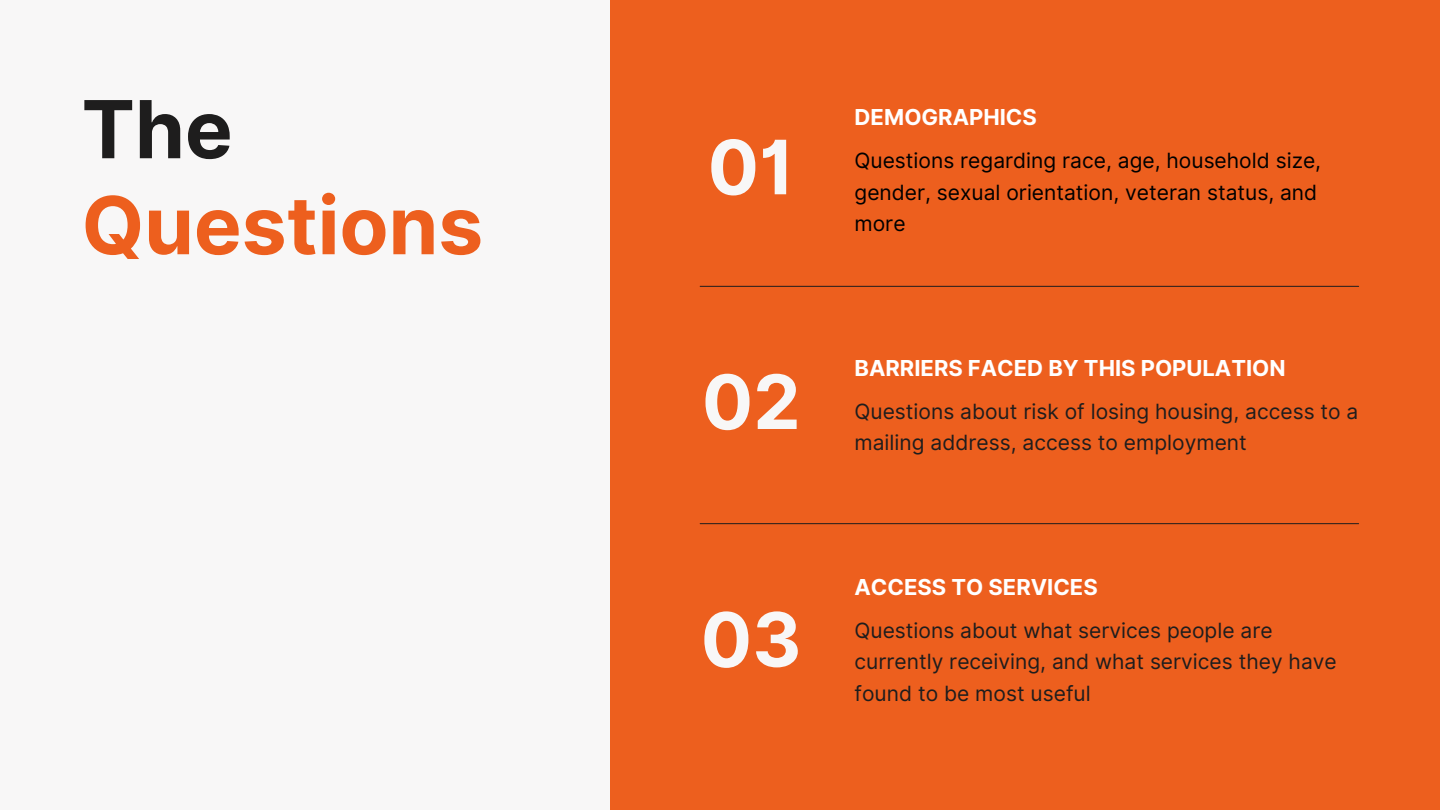
<style>
.page{position:relative;width:1440px;height:810px;background:#ed5f1e}
.page>*{position:absolute;margin:0;border:0;box-sizing:border-box;transform-origin:0 0}
.t1{font:700 80px "Inter";color:#ed5f1e}
.t2{font:700 80px "Inter";color:#1e1d1d}
.t3{font:700 75px "Inter";color:#f8f7f7}
.t4{font:700 22px "Inter";color:#fff}
.t5{font:21px/31.5px "Inter";color:#1e1d1d}
.t6{font:21px/31.5px "Inter";color:#000}
</style>
<div class="page">
<div style="left:0;top:0;width:610px;height:810px;background:#f8f7f7"></div>
<hr style="left:700px;top:286px;width:659px;height:1px;background:#1e1d1d">
<hr style="left:700px;top:523px;width:659px;height:1px;background:#1e1d1d">
<h1 class="t2" style="left:82px;top:81px;width:153px">The</h1>
<h1 class="t1" style="left:82px;top:177px;width:403px">Questions</h1>
<h2 class="t3" style="left:708px;top:122px;width:89px">01</h2>
<h2 class="t3" style="left:702px;top:357px;width:100px">02</h2>
<h2 class="t3" style="left:701px;top:595px;width:103px">03</h2>
<p class="t4" style="left:855px;top:104px;width:184px">DEMOGRAPHICS</p>
<p class="t6" style="left:855px;top:145px;width:468px">Questions regarding race, age, household size, gender, sexual orientation, veteran status, and more</p>
<p class="t4" style="left:855px;top:355px;width:433px">BARRIERS FACED BY THIS POPULATION</p>
<p class="t5" style="left:855px;top:395px;width:505px">Questions about risk of losing housing, access to a mailing address, access to employment</p>
<p class="t4" style="left:855px;top:574px;width:245px">ACCESS TO SERVICES</p>
<p class="t5" style="left:855px;top:614px;width:484px">Questions about what services people are currently receiving, and what services they have found to be most useful</p>
</div>
